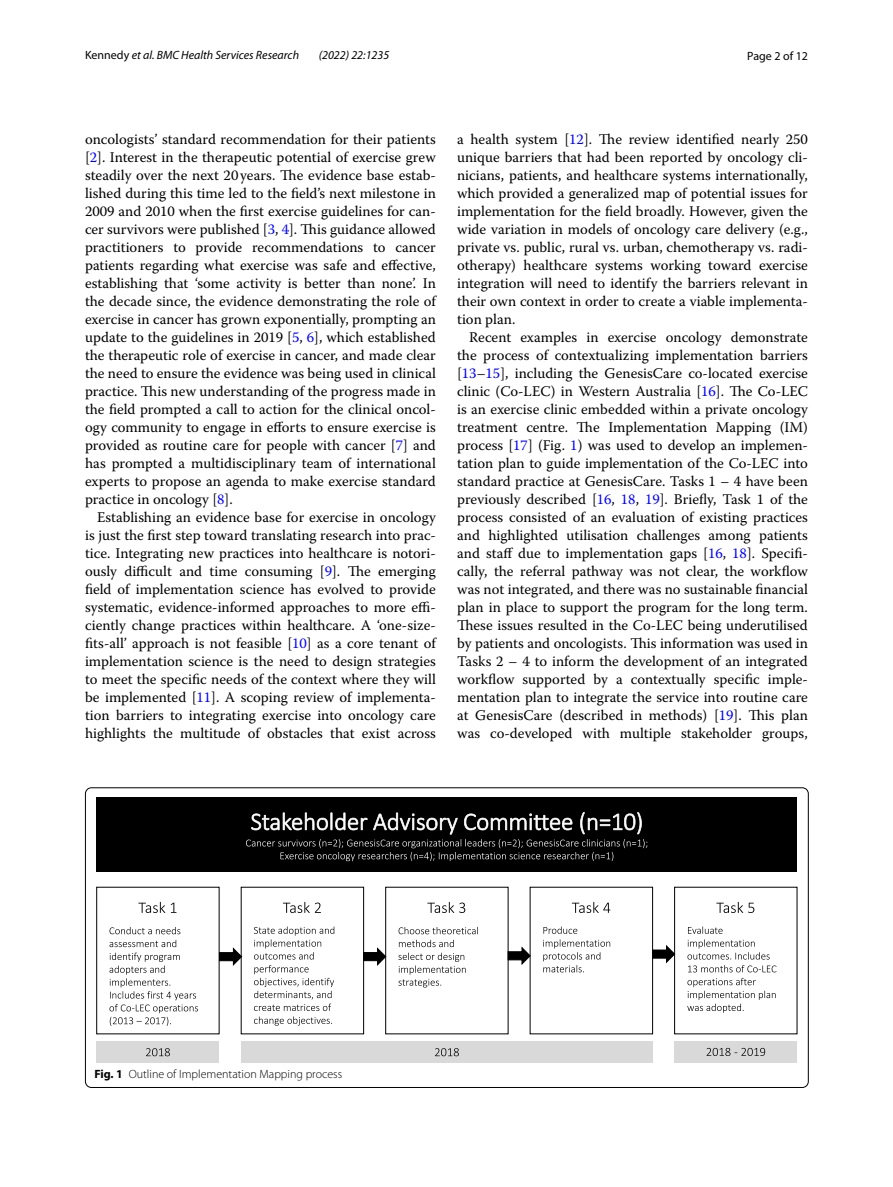
<style>
.page{position:relative;width:893px;height:1187px;background:#fff}
.page>*{position:absolute;margin:0;border:0;box-sizing:border-box;transform-origin:0 0}
.t1{font:14.7px/18px "Warnock Pro";color:#000;text-align:justify}
.t2{font:italic 12px "Myriad Pro";color:#000}
.t3{font:300 12px "Myriad Pro";color:#000}
.t4{font:12px "Myriad Pro";color:#000}
.s1{font-style:normal}
.s2{color:#00f}
.s3{font-weight:700}
</style>
<div class="page">
<div style="left:97px;top:796px;width:700px;height:75px;background:#000"></div>
<svg style="left:246px;top:812px;width:401px;height:49px"></svg>
<svg style="left:96px;top:886px;width:701px;height:148px"></svg>
<svg style="left:138px;top:901px;width:39px;height:11px"></svg>
<svg style="left:283px;top:901px;width:38px;height:11px"></svg>
<svg style="left:427px;top:901px;width:38px;height:11px"></svg>
<svg style="left:572px;top:901px;width:38px;height:11px"></svg>
<svg style="left:716px;top:901px;width:38px;height:11px"></svg>
<svg style="left:110px;top:926px;width:88px;height:99px"></svg>
<svg style="left:254px;top:926px;width:80px;height:84px"></svg>
<svg style="left:254px;top:1016px;width:78px;height:9px"></svg>
<svg style="left:398px;top:926px;width:80px;height:61px"></svg>
<svg style="left:543px;top:926px;width:34px;height:7px"></svg>
<svg style="left:543px;top:939px;width:67px;height:33px"></svg>
<svg style="left:688px;top:926px;width:35px;height:7px"></svg>
<svg style="left:687px;top:939px;width:89px;height:73px"></svg>
<svg style="left:219px;top:946px;width:24px;height:20px"></svg>
<svg style="left:363px;top:946px;width:24px;height:20px"></svg>
<svg style="left:507px;top:945px;width:24px;height:21px"></svg>
<svg style="left:652px;top:943px;width:24px;height:21px"></svg>
<div style="left:97px;top:1041px;width:122px;height:21px;background:#d9d9d9"></div>
<svg style="left:146px;top:1048px;width:24px;height:8px"></svg>
<div style="left:241px;top:1041px;width:412px;height:21px;background:#d9d9d9"></div>
<svg style="left:435px;top:1048px;width:24px;height:8px"></svg>
<div style="left:675px;top:1040px;width:122px;height:22px;background:#d9d9d9"></div>
<svg style="left:707px;top:1047px;width:58px;height:8px"></svg>
<p class="t2" style="left:85px;top:48px;width:216px"><span class="s1">Kennedy</span> et al. BMC Health Services Research</p>
<p class="t2" style="left:319px;top:48px;width:72px">(2022) 22:1235</p>
<p class="t4" style="left:747px;top:48px;width:62px">Page 2 of 12</p>
<p class="t1" style="left:85px;top:130px;width:352px">oncologists’ standard recommendation for their patients [<span class="s2">2</span>]. Interest in the therapeutic potential of exercise grew steadily over the next 20years. The evidence base estab&shy;lished during this time led to the field’s next milestone in 2009 and 2010 when the first exercise guidelines for can&shy;cer survivors were published [<span class="s2">3</span>, <span class="s2">4</span>]. This guidance allowed practitioners to provide recommendations to cancer patients regarding what exercise was safe and effective, establishing that ‘some activity is better than none’. In the decade since, the evidence demonstrating the role of exercise in cancer has grown exponentially, prompting an update to the guidelines in 2019 [<span class="s2">5</span>, <span class="s2">6</span>], which established the therapeutic role of exercise in cancer, and made clear the need to ensure the evidence was being used in clinical practice. This new understanding of the progress made in the field prompted a call to action for the clinical oncol&shy;ogy community to engage in efforts to ensure exercise is provided as routine care for people with cancer [<span class="s2">7</span>] and has prompted a multidisciplinary team of international experts to propose an agenda to make exercise standard practice in oncology [<span class="s2">8</span>].</p>
<p class="t1" style="left:85px;top:508px;width:352px;text-indent:12px">Establishing an evidence base for exercise in oncology is just the first step toward translating research into prac&shy;tice. Integrating new practices into healthcare is notori&shy;ously difficult and time consuming [<span class="s2">9</span>]. The emerging field of implementation science has evolved to provide systematic, evidence-informed approaches to more effi&shy;ciently change practices within healthcare. A ‘one-size&shy;fits-all’ approach is not feasible [<span class="s2">10</span>] as a core tenant of implementation science is the need to design strategies to meet the specific needs of the context where they will be implemented [<span class="s2">11</span>]. A scoping review of implementa&shy;tion barriers to integrating exercise into oncology care highlights the multitude of obstacles that exist across</p>
<p class="t1" style="left:457px;top:130px;width:352px">a health system [<span class="s2">12</span>]. The review identified nearly 250 unique barriers that had been reported by oncology cli&shy;nicians, patients, and healthcare systems internationally, which provided a generalized map of potential issues for implementation for the field broadly. However, given the wide variation in models of oncology care delivery (e.g., private vs. public, rural vs. urban, chemotherapy vs. radi&shy;otherapy) healthcare systems working toward exercise integration will need to identify the barriers relevant in their own context in order to create a viable implementa&shy;tion plan.</p>
<p class="t1" style="left:457px;top:328px;width:352px;text-indent:12px">Recent examples in exercise oncology demonstrate the process of contextualizing implementation barriers [<span class="s2">13</span>–<span class="s2">15</span>], including the GenesisCare co-located exercise clinic (Co-LEC) in Western Australia [<span class="s2">16</span>]. The Co-LEC is an exercise clinic embedded within a private oncology treatment centre. The Implementation Mapping (IM) process [<span class="s2">17</span>] (Fig. <span class="s2">1</span>) was used to develop an implemen&shy;tation plan to guide implementation of the Co-LEC into standard practice at GenesisCare. Tasks 1 – 4 have been previously described [<span class="s2">16</span>, <span class="s2">18</span>, <span class="s2">19</span>]. Briefly, Task 1 of the process consisted of an evaluation of existing practices and highlighted utilisation challenges among patients and staff due to implementation gaps [<span class="s2">16</span>, <span class="s2">18</span>]. Specifi&shy;cally, the referral pathway was not clear, the workflow was not integrated, and there was no sustainable financial plan in place to support the program for the long term.<br>These issues resulted in the Co-LEC being underutilised by patients and oncologists. This information was used in Tasks 2 – 4 to inform the development of an integrated workflow supported by a contextually specific imple&shy;mentation plan to integrate the service into routine care at GenesisCare (described in methods) [<span class="s2">19</span>]. This plan was co-developed with multiple stakeholder groups,</p>
<p class="t3" style="left:94px;top:1067px;width:249px"><span class="s3">Fig. 1</span> Outline of Implementation Mapping process</p>
</div>
